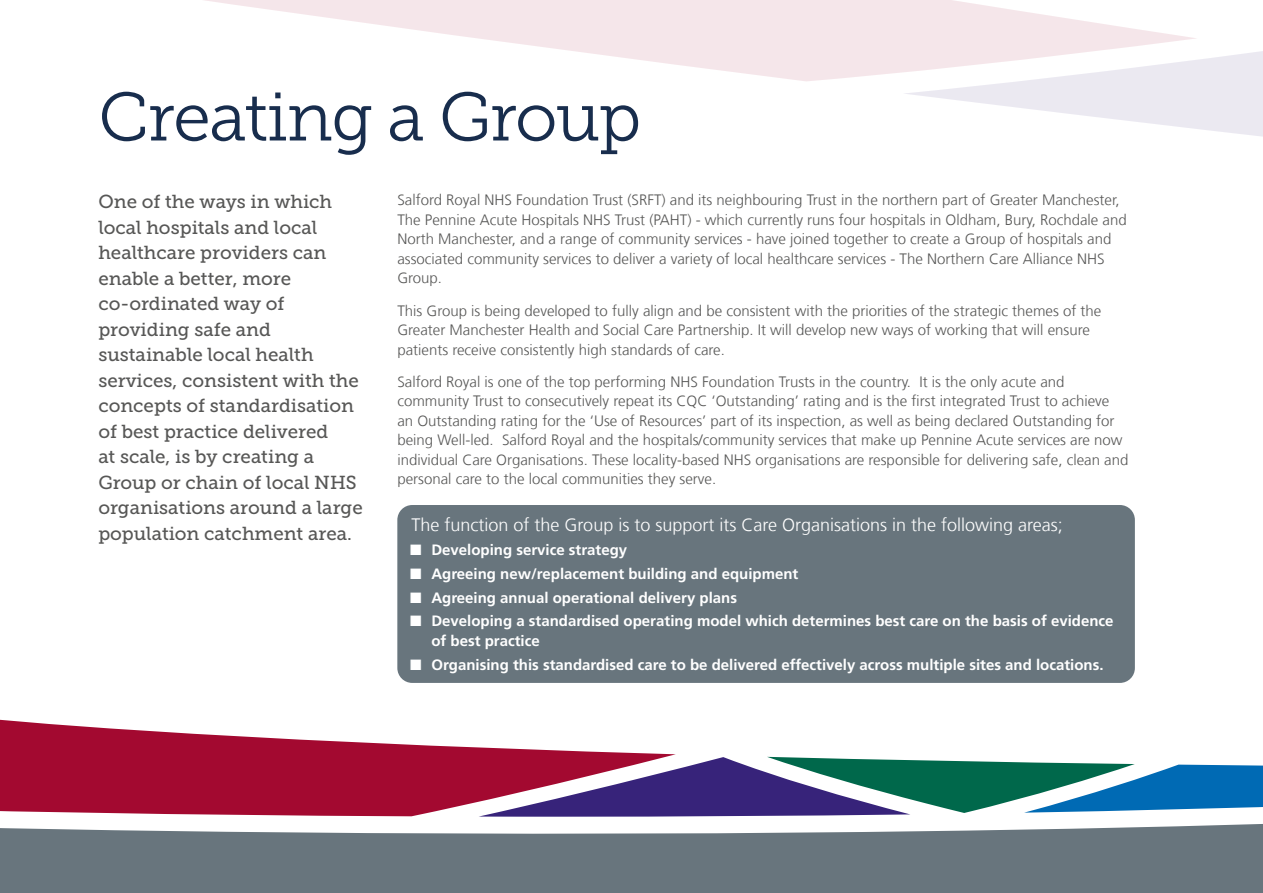
<style>
.page{position:relative;width:1263px;height:893px;background:#fff}
.page>*{position:absolute;margin:0;border:0;box-sizing:border-box;transform-origin:0 0}
.t1{font:68.25px "Museo Slab 300";letter-spacing:-.02em;color:#182d4d}
.t2{font:18.75px/25.5px "Museo Slab 500";color:#575756}
.t3{font:300 18px "Frutiger LT Com";color:#fff}
.t4{font:300 15px/19.5px "Frutiger LT Com";color:#575756}
.t5{font:700 15px/19.5px "Frutiger LT Com";color:#fff}
</style>
<div class="page">
<svg style="left:0;top:756px;width:1263px;height:137px;fill:#68757d"></svg>
<svg style="left:479px;top:757px;width:784px;height:60px"></svg>
<svg style="left:0;top:719px;width:676px;height:97px;fill:#a30930"></svg>
<svg style="left:905px;top:51px;width:358px;height:86px"></svg>
<svg style="left:204px;top:0;width:993px;height:81px;fill:#f5e6ea"></svg>
<div style="left:397px;top:505px;width:738px;height:178px;background:#68757d;border-radius:15px"></div>
<h1 class="t1" style="left:98px;top:80px;width:544px">Creating a Group</h1>
<p class="t2" style="left:98px;top:189px;width:266px">One of the ways in which local hospitals and local healthcare providers can enable a better, more co-ordinated way of providing safe and sustainable local health services, consistent with the concepts of standardisation of best practice delivered<br>at scale, is by creating a<br>Group or chain of local NHS organisations around a large population catchment area.</p>
<p class="t4" style="left:397px;top:190px;width:731px">Salford Royal NHS Foundation Trust (SRFT) and its neighbouring Trust in the northern part of Greater Manchester, The Pennine Acute Hospitals NHS Trust (PAHT) - which currently runs four hospitals in Oldham, Bury, Rochdale and North Manchester, and a range of community services - have joined together to create a Group of hospitals and associated community services to deliver a variety of local healthcare services - The Northern Care Alliance NHS Group.</p>
<p class="t4" style="left:397px;top:301px;width:706px">This Group is being developed to fully align and be consistent with the priorities of the strategic themes of the<br>Greater Manchester Health and Social Care Partnership. It will develop new ways of working that will ensure patients receive consistently high standards of care.</p>
<p class="t4" style="left:397px;top:372px;width:732px">Salford Royal is one of the top performing NHS Foundation Trusts in the country. It is the only acute and community Trust to consecutively repeat its CQC ‘Outstanding’ rating and is the first integrated Trust to achieve an Outstanding rating for the ‘Use of Resources’ part of its inspection, as well as being declared Outstanding for being Well-led. Salford Royal and the hospitals/community services that make up Pennine Acute services are now individual Care Organisations. These locality-based NHS organisations are responsible for delivering safe, clean and personal care to the local communities they serve.</p>
<p class="t3" style="left:412px;top:515px;width:653px">The function of the Group is to support its Care Organisations in the following areas;</p>
<p class="t5" style="left:410px;top:540px;width:219px">■ Developing service strategy</p>
<p class="t5" style="left:410px;top:564px;width:390px">■ Agreeing new/replacement building and equipment</p>
<p class="t5" style="left:410px;top:588px;width:328px">■ Agreeing annual operational delivery plans</p>
<p class="t5" style="left:431px;top:611px;width:684px;text-indent:-21px">■ Developing a standardised operating model which determines best care on the basis of evidence of best practice</p>
<p class="t5" style="left:410px;top:655px;width:695px">■ Organising this standardised care to be delivered effectively across multiple sites and locations.</p>
</div>
